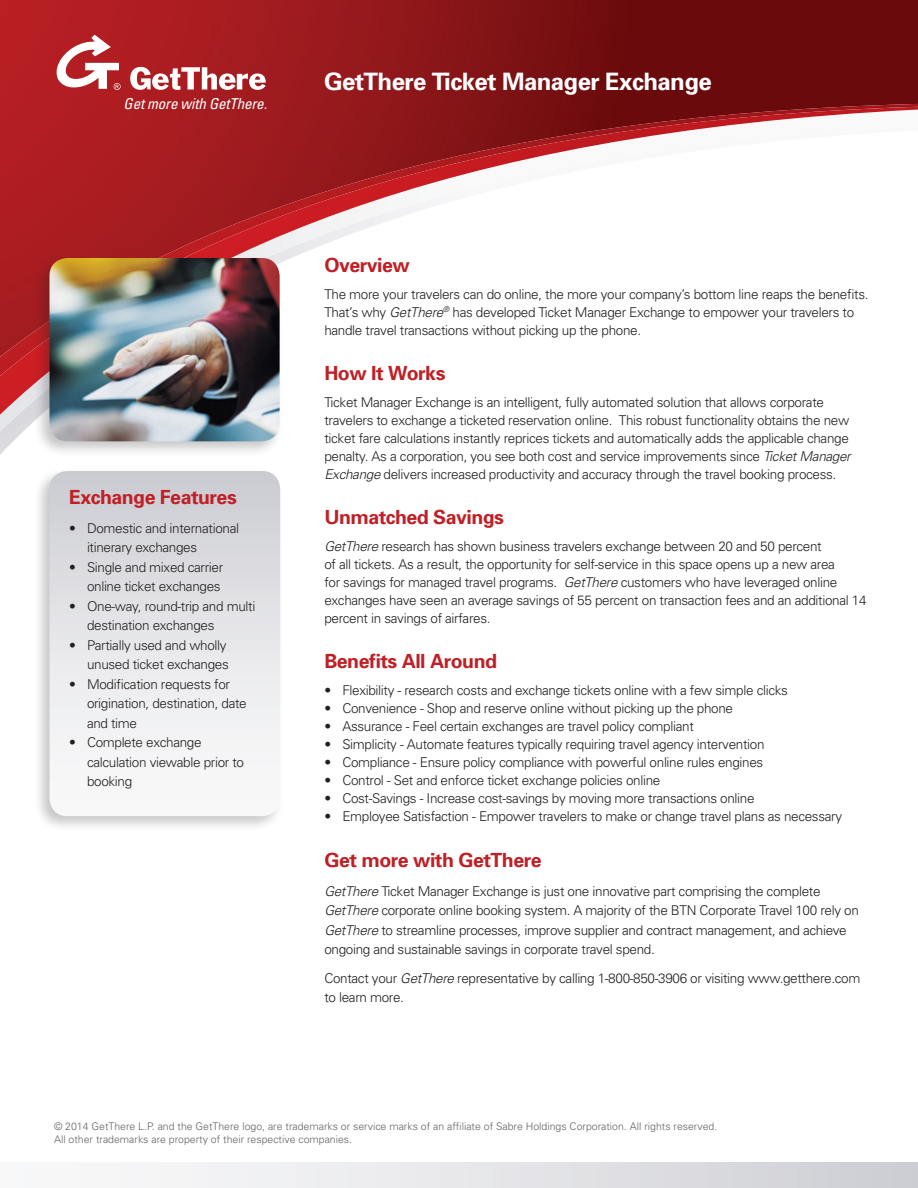
<style>
.page{position:relative;width:918px;height:1188px;background:#fff}
.page>*{position:absolute;margin:0;border:0;box-sizing:border-box;transform-origin:0 0}
.Page_Title{font:700 24px "Univers";letter-spacing:-.025em;color:#fff}
.subhead{font:700 19.5px "Univers";letter-spacing:-.025em;color:#c02025}
.subhead-2{font:italic condensed 15px "Univers";letter-spacing:-.01em;color:#fff}
.Body_text_with_6p_af{font:300 13.5px/19.5px "Univers";letter-spacing:-.025em;color:#231f20}
.subhead-3{font:300 13.5px/19.5px "Univers";letter-spacing:-.025em;color:#231f20}
.t1{font:300 10.5px "Univers";color:#636366}
.s1{font-style:italic}
</style>
<div class="page">
<svg style="left:0;top:0;width:918px;height:104px;background:#861315"></svg>
<img style="left:0;top:107px;width:918px;height:308px">
<div style="left:33px;top:467px;width:251px;height:365px;background:#231f20;opacity:.25"></div>
<svg style="left:50px;top:471px;width:230px;height:345px"></svg>
<div style="left:33px;top:254px;width:251px;height:203px;background:#231f20;opacity:.25"></div>
<img style="left:50px;top:258px;width:230px;height:183px">
<svg style="left:130px;top:67px;width:136px;height:23px"></svg>
<svg style="left:57px;top:35px;width:64px;height:55px"></svg>
<div style="left:0;top:1162px;width:918px;height:26px;background:linear-gradient(to right,#fdfdfd,#cfd0d5)"></div>
<p class="subhead-2" style="left:124px;top:95px;width:145px">Get more with GetThere.</p>
<p class="Page_Title" style="left:324px;top:67px;width:389px">GetThere Ticket Manager Exchange</p>
<p class="subhead" style="left:69px;top:486px;width:169px">Exchange Features</p>
<p class="Body_text_with_6p_af" style="left:87px;top:518px;width:154px;text-indent:-18px">• Domestic and international itinerary exchanges</p>
<p class="Body_text_with_6p_af" style="left:69px;top:557px;width:156px;text-align:right">• Single and mixed carrier online ticket exchanges</p>
<p class="Body_text_with_6p_af" style="left:87px;top:596px;width:170px;text-indent:-18px">• One-way, round-trip and multi destination exchanges</p>
<p class="Body_text_with_6p_af" style="left:69px;top:635px;width:161px;text-align:right">• Partially used and wholly unused ticket exchanges</p>
<p class="Body_text_with_6p_af" style="left:87px;top:674px;width:161px;text-indent:-18px">• Modification requests for origination, destination, date and time</p>
<p class="Body_text_with_6p_af" style="left:87px;top:733px;width:159px;text-indent:-18px">• Complete exchange calculation viewable prior to booking</p>
<p class="subhead" style="left:324px;top:253px;width:87px">Overview</p>
<p class="Body_text_with_6p_af" style="left:324px;top:285px;width:546px;line-height:18px">The more your travelers can do online, the more your company’s bottom line reaps the benefits.<br>That’s why <span class="s1">GetThere</span><sup>®</sup> has developed Ticket Manager Exchange to empower your travelers to handle travel transactions without picking up the phone.</p>
<p class="subhead" style="left:324px;top:361px;width:123px">How It Works</p>
<p class="Body_text_with_6p_af" style="left:324px;top:393px;width:528px;line-height:18px">Ticket Manager Exchange is an intelligent, fully automated solution that allows corporate travelers to exchange a ticketed reservation online. This robust functionality obtains the new ticket fare calculations instantly reprices tickets and automatically adds the applicable change penalty. As a corporation, you see both cost and service improvements since <span class="s1">Ticket Manager Exchange</span> delivers increased productivity and accuracy through the travel booking process.</p>
<p class="subhead" style="left:324px;top:505px;width:181px">Unmatched Savings</p>
<p class="Body_text_with_6p_af" style="left:324px;top:537px;width:544px;line-height:18px"><span class="s1">GetThere</span> research has shown business travelers exchange between 20 and 50 percent<br>of all tickets. As a result, the opportunity for self-service in this space opens up a new area<br>for savings for managed travel programs. <span class="s1">GetThere</span> customers who have leveraged online exchanges have seen an average savings of 55 percent on transaction fees and an additional 14 percent in savings of airfares.</p>
<p class="subhead" style="left:324px;top:649px;width:174px">Benefits All Around</p>
<p class="Body_text_with_6p_af" style="left:324px;top:680px;width:465px">• Flexibility - research costs and exchange tickets online with a few simple clicks</p>
<p class="Body_text_with_6p_af" style="left:324px;top:698px;width:410px">• Convenience - Shop and reserve online without picking up the phone</p>
<p class="Body_text_with_6p_af" style="left:324px;top:716px;width:371px">• Assurance - Feel certain exchanges are travel policy compliant</p>
<p class="Body_text_with_6p_af" style="left:324px;top:734px;width:442px">• Simplicity - Automate features typically requiring travel agency intervention</p>
<p class="Body_text_with_6p_af" style="left:324px;top:752px;width:440px">• Compliance - Ensure policy compliance with powerful online rules engines</p>
<p class="Body_text_with_6p_af" style="left:324px;top:770px;width:337px">• Control - Set and enforce ticket exchange policies online</p>
<p class="Body_text_with_6p_af" style="left:324px;top:788px;width:432px">• Cost-Savings - Increase cost-savings by moving more transactions online</p>
<p class="Body_text_with_6p_af" style="left:324px;top:806px;width:519px">• Employee Satisfaction - Empower travelers to make or change travel plans as necessary</p>
<p class="subhead" style="left:324px;top:849px;width:219px">Get more with GetThere</p>
<p class="Body_text_with_6p_af" style="left:324px;top:881px;width:536px"><span class="s1">GetThere</span> Ticket Manager Exchange is just one innovative part comprising the complete <span class="s1">GetThere</span> corporate online booking system. A majority of the BTN Corporate Travel 100 rely on <span class="s1">GetThere</span> to streamline processes, improve supplier and contract management, and achieve ongoing and sustainable savings in corporate travel spend.</p>
<p class="subhead-3" style="left:324px;top:968px;width:538px">Contact your <span class="s1">GetThere</span> representative by calling 1-800-850-3906 or visiting www.getthere.com to learn more.</p>
<p class="t1" style="left:54px;top:1120px;width:665px">© 2014 GetThere L.P. and the GetThere logo, are trademarks or service marks of an affiliate of Sabre Holdings Corporation. All rights reserved.</p>
<p class="t1" style="left:54px;top:1133px;width:300px">All other trademarks are property of their respective companies.</p>
</div>
